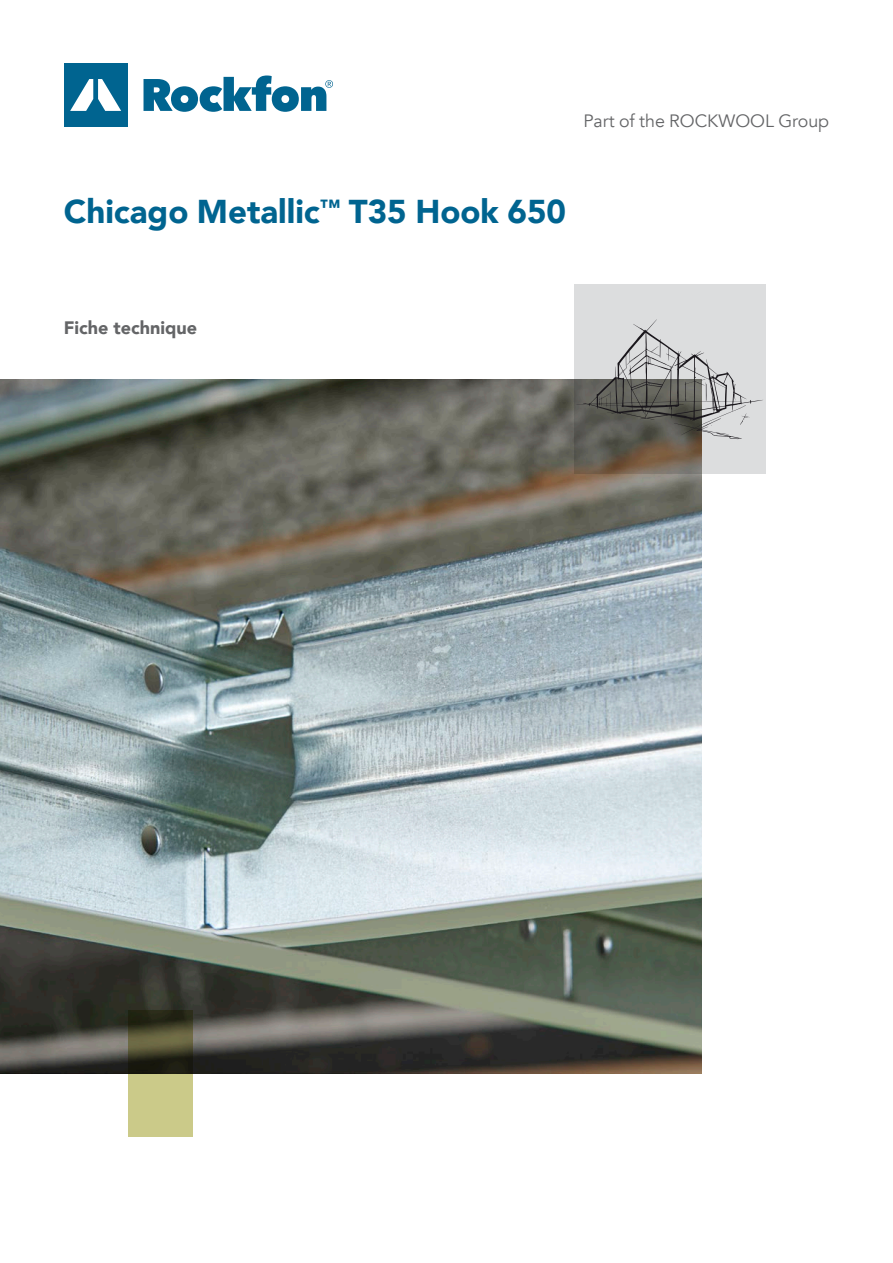
<style>
.page{position:relative;width:893px;height:1263px;background:#fff}
.page>*{position:absolute;margin:0;border:0;box-sizing:border-box;transform-origin:0 0}
.t1{font:900 33px "Avenir";color:#006490}
.t2{font:900 18px "Avenir";color:#646567}
.t3{font:17.85px "Avenir";color:#646567}
</style>
<div class="page">
<img style="left:0;top:379px;width:702px;height:694px">
<svg style="left:144px;top:75px;width:189px;height:37px"></svg>
<div style="left:64px;top:63px;width:64px;height:64px;background:#006490"></div>
<svg style="left:70px;top:79px;width:51px;height:32px"></svg>
<svg style="left:574px;top:285px;width:191px;height:189px;background:#b6b2ad"></svg>
<svg style="left:576px;top:319px;width:187px;height:120px;background:#a6a7a6"></svg>
<svg style="left:128px;top:1010px;width:65px;height:126px;background:#828156"></svg>
<p class="t3" style="left:583px;top:110px;width:247px">Part of the ROCKWOOL Group</p>
<p class="t1" style="left:64px;top:183px;width:504px">Chicago Metallic<sup>™</sup> T35 Hook 650</p>
<p class="t2" style="left:64px;top:312px;width:135px">Fiche technique</p>
</div>
